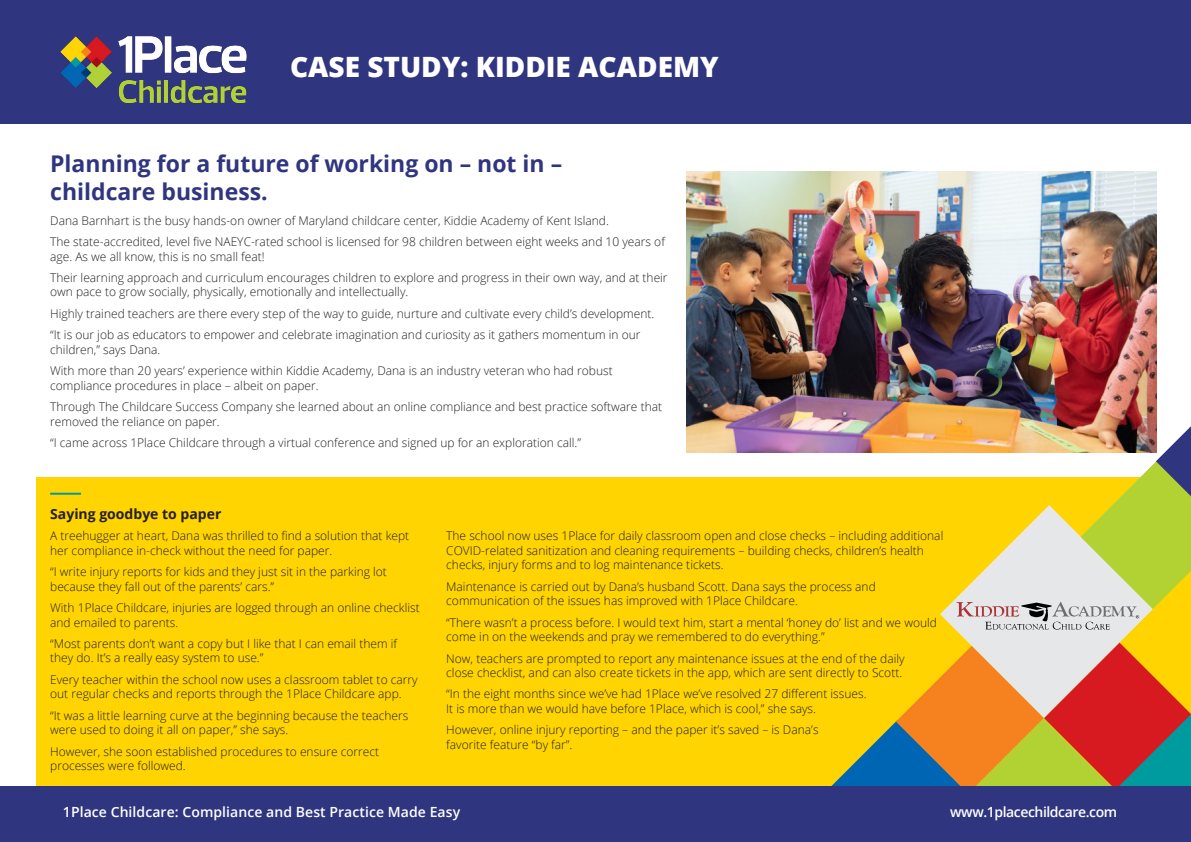
<style>
.page{position:relative;width:1191px;height:842px;background:#fff}
.page>*{position:absolute;margin:0;border:0;box-sizing:border-box;transform-origin:0 0}
.t1{font:800 28px "Open Sans";color:#fff}
.t2{font:700 23px/27.6px "Open Sans";color:#30357f}
.t3{font:600 14px "Open Sans";letter-spacing:.005em;color:#fff}
.t4{font:600 14px "Open Sans";letter-spacing:-.03em;color:#fff}
.t5{font:700 14px "Open Sans";color:#231f20}
.t6{font:300 12px/14.4px "Open Sans";color:#231f20}
</style>
<div class="page">
<img style="left:686px;top:172px;width:470px;height:281px">
<div style="left:0;top:0;width:1191px;height:123px;background:#30357f"></div>
<img style="left:60px;top:36px;width:187px;height:68px">
<div style="left:36px;top:477px;width:1155px;height:309px;background:#ffd400"></div>
<hr style="left:50px;top:493px;width:31px;height:2px;background:#009b9e">
<div style="left:0;top:786px;width:1191px;height:56px;background:#30357f"></div>
<svg style="left:822px;top:426px;width:369px;height:360px"></svg>
<h1 class="t1" style="left:290px;top:51px;width:430px">CASE STUDY: KIDDIE ACADEMY</h1>
<h2 class="t2" style="left:50px;top:153px;width:513px">Planning for a future of working on – not in – childcare business.</h2>
<p class="t6" style="left:50px;top:211px;width:616px;line-height:21.5px">Dana Barnhart is the busy hands-on owner of Maryland childcare center, Kiddie Academy of Kent Island.<br>The state-accredited, level five NAEYC-rated school is licensed for 98 children between eight weeks and 10 years of</p>
<p class="t6" style="left:50px;top:245px;width:619px;line-height:21.5px">age. As we all know, this is no small feat!<br>Their learning approach and curriculum encourages children to explore and progress in their own way, and at their</p>
<p class="t6" style="left:50px;top:281px;width:606px;line-height:21.5px">own pace to grow socially, physically, emotionally and intellectually.<br>Highly trained teachers are there every step of the way to guide, nurture and cultivate every child’s development. “It is our job as educators to empower and celebrate imagination and curiosity as it gathers momentum in our</p>
<p class="t6" style="left:50px;top:340px;width:564px;line-height:21.5px">children,” says Dana.<br>With more than 20 years’ experience within Kiddie Academy, Dana is an industry veteran who had robust</p>
<p class="t6" style="left:50px;top:374px;width:613px;line-height:21.5px">compliance procedures in place – albeit on paper.<br>Through The Childcare Success Company she learned about an online compliance and best practice software that</p>
<p class="t6" style="left:50px;top:410px;width:532px;line-height:21.5px">removed the reliance on paper.<br>“I came across 1Place Childcare through a virtual conference and signed up for an exploration call.”</p>
<p class="t5" style="left:50px;top:508px;width:173px">Saying goodbye to paper</p>
<p class="t6" style="left:50px;top:528px;width:360px">A treehugger at heart, Dana was thrilled to find a solution that kept her compliance in-check without the need for paper.</p>
<p class="t6" style="left:50px;top:564px;width:338px">“I write injury reports for kids and they just sit in the parking lot because they fall out of the parents’ cars.”</p>
<p class="t6" style="left:50px;top:600px;width:371px">With 1Place Childcare, injuries are logged through an online checklist and emailed to parents.</p>
<p class="t6" style="left:50px;top:636px;width:348px">“Most parents don’t want a copy but I like that I can email them if they do. It’s a really easy system to use.”</p>
<p class="t6" style="left:50px;top:672px;width:369px">Every teacher within the school now uses a classroom tablet to carry out regular checks and reports through the 1Place Childcare app.</p>
<p class="t6" style="left:50px;top:708px;width:360px">“It was a little learning curve at the beginning because the teachers were used to doing it all on paper,” she says.</p>
<p class="t6" style="left:50px;top:744px;width:330px">However, she soon established procedures to ensure correct processes were followed.</p>
<p class="t6" style="left:446px;top:528px;width:498px">The school now uses 1Place for daily classroom open and close checks – including additional<br>COVID-related sanitization and cleaning requirements – building checks, children’s health checks, injury forms and to log maintenance tickets.</p>
<p class="t6" style="left:446px;top:579px;width:431px">Maintenance is carried out by Dana’s husband Scott. Dana says the process and communication of the issues has improved with 1Place Childcare.</p>
<p class="t6" style="left:446px;top:615px;width:492px">“There wasn’t a process before. I would text him, start a mental ‘honey do’ list and we would come in on the weekends and pray we remembered to do everything.”</p>
<p class="t6" style="left:446px;top:651px;width:460px">Now, teachers are prompted to report any maintenance issues at the end of the daily close checklist, and can also create tickets in the app, which are sent directly to Scott.</p>
<p class="t6" style="left:446px;top:686px;width:422px">“In the eight months since we’ve had 1Place we’ve resolved 27 different issues.<br>It is more than we would have before 1Place, which is cool,” she says.</p>
<p class="t6" style="left:446px;top:722px;width:374px">However, online injury reporting – and the paper it’s saved – is Dana’s favorite feature “by far”.</p>
<p class="t3" style="left:63px;top:807px;width:399px">1Place Childcare: Compliance and Best Practice Made Easy</p>
<p class="t4" style="left:950px;top:806px;width:168px">www.1placechildcare.com</p>
</div>
